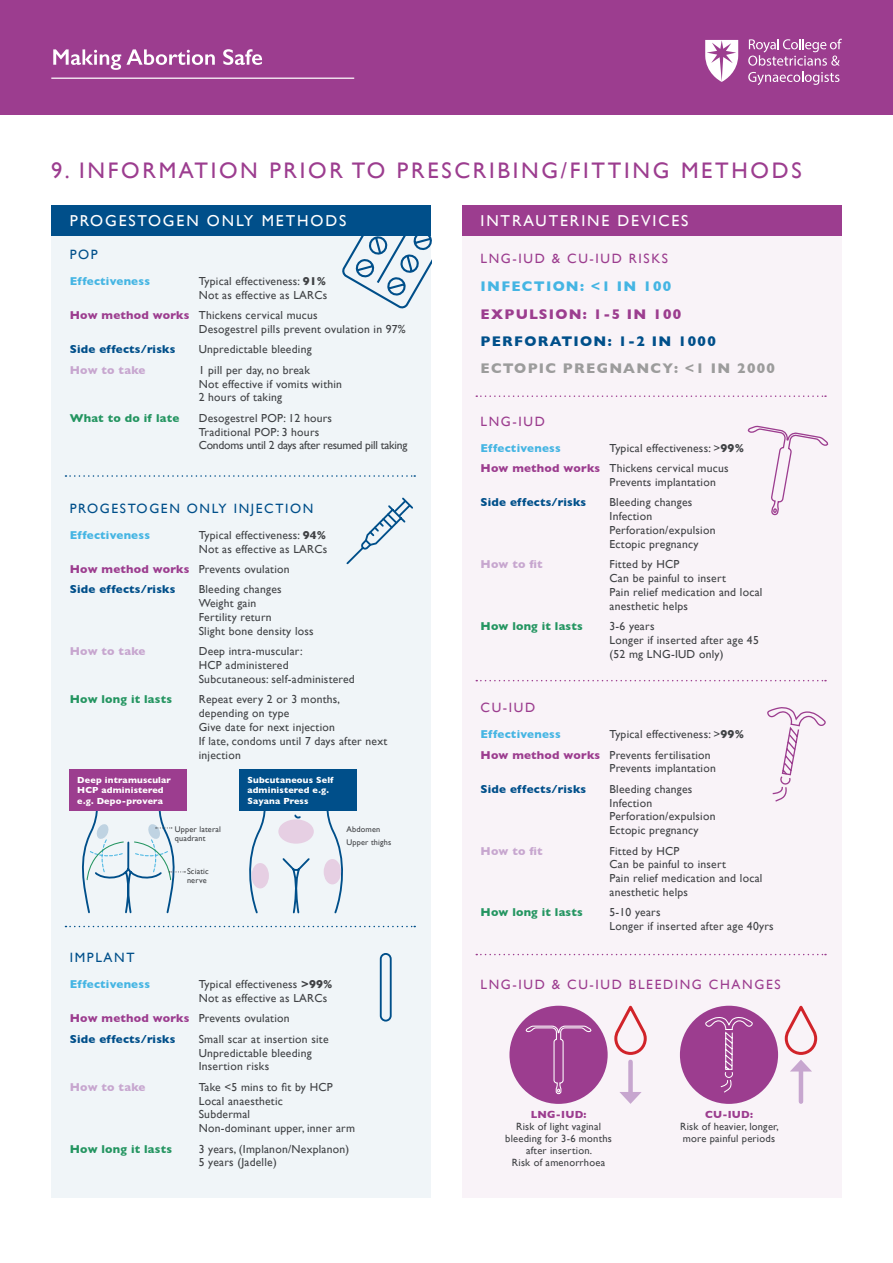
<style>
.page{position:relative;width:893px;height:1263px;background:#fff}
.page>*{position:absolute;margin:0;border:0;box-sizing:border-box;transform-origin:0 0}
.t1{font:22.5px "Gill Sans";letter-spacing:.12em;color:#9c3d8f}
.t2{font:15.75px "Gill Sans";letter-spacing:.12em;color:#fff}
.t3{font:700 14.25px "Gill Sans";letter-spacing:.09em;color:#9c9c9c}
.t4{font:700 14.25px "Gill Sans";letter-spacing:.09em;color:#004f8a}
.t5{font:700 14.25px "Gill Sans";letter-spacing:.09em;color:#9c3d8f}
.t6{font:700 14.25px "Gill Sans";letter-spacing:.09em;color:#45b5e3}
.t7{font:13.5px "Gill Sans";letter-spacing:.12em;color:#9c3d8f}
.t8{font:13.5px "Gill Sans";letter-spacing:.12em;color:#004f8a}
.t9{font:11.7px/13.8px "Gill Sans";letter-spacing:.02em;color:#404245}
.t10{font:700 11.7px "Gill Sans";letter-spacing:.02em;color:#004f8a}
.t11{font:11.7px/13.8px "Gill Sans";letter-spacing:-.01em;color:#404245}
.t12{font:700 11.7px "Gill Sans";letter-spacing:.02em;color:#249561}
.t13{font:700 11.7px "Gill Sans";letter-spacing:.02em;color:#45b5e3}
.t14{font:700 11.7px "Gill Sans";letter-spacing:.02em;color:#c7a6cf}
.t15{font:10.5px/12px "Gill Sans";letter-spacing:.02em;color:#404245;text-align:center}
.t16{font:700 9px/10.5px "Gill Sans";letter-spacing:.02em;color:#fff}
.t17{font:8.25px/9px "Gill Sans";letter-spacing:.02em;color:#404245}
.s1{font-weight:700}
.s2{font-weight:700;color:#9c3d8f}
</style>
<div class="page">
<div style="left:462px;top:236px;width:380px;height:961px;background:#f9f3f8"></div>
<div style="left:509px;top:1006px;width:99px;height:98px;background:#9c3d8f;border-radius:50%"></div>
<svg style="left:523px;top:1025px;width:69px;height:70px"></svg>
<div style="left:680px;top:1006px;width:98px;height:98px;background:#9c3d8f;border-radius:50%"></div>
<svg style="left:705px;top:1017px;width:48px;height:76px"></svg>
<div style="left:0;top:0;width:893px;height:115px;background:#9c3d8f"></div>
<hr style="left:51px;top:78px;width:303px;height:1px;background:#fff">
<svg style="left:53px;top:49px;width:162px;height:21px"></svg>
<svg style="left:223px;top:49px;width:39px;height:16px"></svg>
<svg style="left:748px;top:39px;width:94px;height:46px"></svg>
<svg style="left:705px;top:40px;width:33px;height:42px"></svg>
<div style="left:51px;top:236px;width:380px;height:961px;background:#f0f5f8"></div>
<svg style="left:342px;top:236px;width:89px;height:73px"></svg>
<div style="left:51px;top:205px;width:380px;height:31px;background:#004f8a"></div>
<div style="left:462px;top:205px;width:380px;height:31px;background:#9c3d8f"></div>
<svg style="left:65px;top:475px;width:350px;height:2px"></svg>
<svg style="left:476px;top:395px;width:350px;height:2px"></svg>
<svg style="left:476px;top:680px;width:350px;height:1px"></svg>
<svg style="left:476px;top:954px;width:350px;height:1px"></svg>
<svg style="left:65px;top:926px;width:350px;height:1px"></svg>
<svg style="left:346px;top:497px;width:67px;height:68px"></svg>
<div style="left:380px;top:953px;width:12px;height:68px;border:2px solid #004f8a;border-radius:5px"></div>
<svg style="left:243px;top:810px;width:106px;height:104px"></svg>
<div style="left:70px;top:769px;width:117px;height:41px;background:#9c3d8f"></div>
<div style="left:240px;top:769px;width:117px;height:41px;background:#004f8a"></div>
<div style="left:324px;top:859px;width:17px;height:25px;background:#e6cfe3;border-radius:50%"></div>
<div style="left:278px;top:819px;width:36px;height:25px;background:#e6cfe3;border-radius:50%"></div>
<div style="left:252px;top:863px;width:17px;height:25px;background:#e6cfe3;border-radius:50%"></div>
<svg style="left:75px;top:810px;width:110px;height:104px"></svg>
<svg style="left:747px;top:425px;width:82px;height:91px"></svg>
<svg style="left:767px;top:707px;width:59px;height:95px"></svg>
<svg style="left:614px;top:1005px;width:33px;height:50px"></svg>
<div style="left:628px;top:1062px;width:5px;height:34px;background:#c7a6cf"></div>
<svg style="left:619px;top:1092px;width:23px;height:12px"></svg>
<hr style="left:799px;top:1067px;width:4px;height:35px;background:#c7a6cf">
<svg style="left:784px;top:1005px;width:34px;height:66px"></svg>
<p class="t1" style="left:51px;top:157px;width:752px">9. INFORMATION PRIOR TO PRESCRIBING/FITTING METHODS</p>
<p class="t2" style="left:70px;top:211px;width:278px">PROGESTOGEN ONLY METHODS</p>
<p class="t2" style="left:480px;top:211px;width:210px">INTRAUTERINE DEVICES</p>
<p class="t8" style="left:70px;top:247px;width:30px">POP</p>
<p class="t7" style="left:480px;top:251px;width:189px">LNG-IUD &amp; CU-IUD RISKS</p>
<p class="t13" style="left:70px;top:272px;width:82px">Effectiveness</p>
<p class="t9" style="left:199px;top:274px;width:130px">Typical effectiveness: <span class="s1">91%<br></span>Not as effective as LARCs</p>
<p class="t9" style="left:199px;top:308px;width:209px;text-indent:-129px"><span class="s2">How method works</span> Thickens cervical mucus<br>Desogestrel pills prevent ovulation in 97%</p>
<p class="t10" style="left:70px;top:340px;width:107px">Side effects/risks</p>
<p class="t9" style="left:199px;top:342px;width:114px">Unpredictable bleeding</p>
<p class="t14" style="left:70px;top:360px;width:77px">How to take</p>
<p class="t9" style="left:199px;top:363px;width:145px">1 pill per day, no break<br>Not effective if vomits within<br>2 hours of taking</p>
<p class="t12" style="left:70px;top:408px;width:111px">What to do if late</p>
<p class="t11" style="left:199px;top:411px;width:210px">Desogestrel POP: 12 hours<br>Traditional POP: 3 hours<br>Condoms until 2 days after resumed pill taking</p>
<p class="t8" style="left:70px;top:500px;width:245px">PROGESTOGEN ONLY INJECTION</p>
<p class="t13" style="left:70px;top:526px;width:82px">Effectiveness</p>
<p class="t9" style="left:199px;top:528px;width:130px">Typical effectiveness: <span class="s1">94%<br></span>Not as effective as LARCs</p>
<p class="t9" style="left:70px;top:562px;width:221px"><span class="s2">How method works</span> Prevents ovulation</p>
<p class="t10" style="left:70px;top:580px;width:107px">Side effects/risks</p>
<p class="t9" style="left:199px;top:582px;width:116px">Bleeding changes<br>Weight gain<br>Fertility return<br>Slight bone density loss</p>
<p class="t14" style="left:70px;top:642px;width:77px">How to take</p>
<p class="t9" style="left:199px;top:644px;width:158px">Deep intra-muscular:<br>HCP administered<br>Subcutaneous: self-administered</p>
<p class="t12" style="left:70px;top:690px;width:104px">How long it lasts</p>
<p class="t9" style="left:199px;top:692px;width:190px">Repeat every 2 or 3 months, depending on type<br>Give date for next injection<br>If late, condoms until 7 days after next injection</p>
<p class="t16" style="left:77px;top:774px;width:95px">Deep intramuscular<br>HCP administered</p>
<p class="t16" style="left:77px;top:795px;width:87px">e.g. Depo-provera</p>
<p class="t16" style="left:247px;top:774px;width:88px">Subcutaneous Self</p>
<p class="t16" style="left:247px;top:785px;width:83px">administered e.g.</p>
<p class="t16" style="left:247px;top:795px;width:63px">Sayana Press</p>
<p class="t17" style="left:175px;top:824px;width:48px">Upper lateral quadrant</p>
<p class="t17" style="left:346px;top:824px;width:35px">Abdomen</p>
<p class="t17" style="left:346px;top:837px;width:46px">Upper thighs</p>
<p class="t8" style="left:70px;top:950px;width:66px">IMPLANT</p>
<p class="t17" style="left:187px;top:867px;width:23px">Sciatic nerve</p>
<p class="t13" style="left:70px;top:975px;width:82px">Effectiveness</p>
<p class="t9" style="left:199px;top:977px;width:135px">Typical effectiveness <span class="s1">&gt;99%<br></span>Not as effective as LARCs</p>
<p class="t9" style="left:70px;top:1011px;width:221px"><span class="s2">How method works</span> Prevents ovulation</p>
<p class="t10" style="left:70px;top:1029px;width:107px">Side effects/risks</p>
<p class="t9" style="left:199px;top:1032px;width:131px">Small scar at insertion site<br>Unpredictable bleeding<br>Insertion risks</p>
<p class="t14" style="left:70px;top:1077px;width:77px">How to take</p>
<p class="t9" style="left:199px;top:1080px;width:158px">Take &lt;5 mins to fit by HCP<br>Local anaesthetic<br>Subdermal<br>Non-dominant upper, inner arm</p>
<p class="t12" style="left:70px;top:1139px;width:104px">How long it lasts</p>
<p class="t9" style="left:199px;top:1141px;width:152px">3 years, (Implanon/Nexplanon)<br>5 years (Jadelle)</p>
<p class="t6" style="left:480px;top:275px;width:192px">INFECTION: &lt;1 IN 100</p>
<p class="t5" style="left:480px;top:302px;width:202px">EXPULSION: 1-5 IN 100</p>
<p class="t4" style="left:480px;top:330px;width:237px">PERFORATION: 1-2 IN 1000</p>
<p class="t3" style="left:480px;top:357px;width:296px">ECTOPIC PREGNANCY: &lt;1 IN 2000</p>
<p class="t7" style="left:480px;top:413px;width:66px">LNG-IUD</p>
<p class="t13" style="left:480px;top:438px;width:82px">Effectiveness</p>
<p class="t9" style="left:609px;top:441px;width:136px">Typical effectiveness: &gt;<span class="s1">99%</span></p>
<p class="t9" style="left:609px;top:461px;width:121px;text-indent:-129px"><span class="s2">How method works</span> Thickens cervical mucus<br>Prevents implantation</p>
<p class="t10" style="left:480px;top:493px;width:107px">Side effects/risks</p>
<p class="t9" style="left:609px;top:495px;width:107px">Bleeding changes<br>Infection<br>Perforation/expulsion<br>Ectopic pregnancy</p>
<p class="t14" style="left:480px;top:555px;width:64px">How to fit</p>
<p class="t9" style="left:609px;top:557px;width:154px">Fitted by HCP<br>Can be painful to insert<br>Pain relief medication and local anesthetic helps</p>
<p class="t12" style="left:480px;top:617px;width:104px">How long it lasts</p>
<p class="t9" style="left:609px;top:619px;width:151px">3-6 years<br>Longer if inserted after age 45 (52 mg LNG-IUD only)</p>
<p class="t7" style="left:480px;top:700px;width:56px">CU-IUD</p>
<p class="t13" style="left:480px;top:725px;width:82px">Effectiveness</p>
<p class="t9" style="left:609px;top:727px;width:136px">Typical effectiveness: &gt;<span class="s1">99%</span></p>
<p class="t9" style="left:609px;top:747px;width:108px;text-indent:-129px"><span class="s2">How method works</span> Prevents fertilisation<br>Prevents implantation</p>
<p class="t10" style="left:480px;top:779px;width:107px">Side effects/risks</p>
<p class="t9" style="left:609px;top:782px;width:107px">Bleeding changes<br>Infection<br>Perforation/expulsion<br>Ectopic pregnancy</p>
<p class="t14" style="left:480px;top:841px;width:64px">How to fit</p>
<p class="t9" style="left:609px;top:843px;width:154px">Fitted by HCP<br>Can be painful to insert<br>Pain relief medication and local anesthetic helps</p>
<p class="t12" style="left:480px;top:903px;width:104px">How long it lasts</p>
<p class="t9" style="left:609px;top:905px;width:166px">5-10 years<br>Longer if inserted after age 40yrs</p>
<p class="t7" style="left:480px;top:976px;width:302px">LNG-IUD &amp; CU-IUD BLEEDING CHANGES</p>
<p class="t15" style="left:505px;top:1108px;width:108px"><span class="s2">LNG-IUD:<br></span>Risk of light vaginal bleeding for 3-6 months after insertion.<br>Risk of amenorrhoea</p>
<p class="t15" style="left:680px;top:1108px;width:100px"><span class="s2">CU-IUD:<br></span>Risk of heavier, longer, more painful periods</p>
</div>
